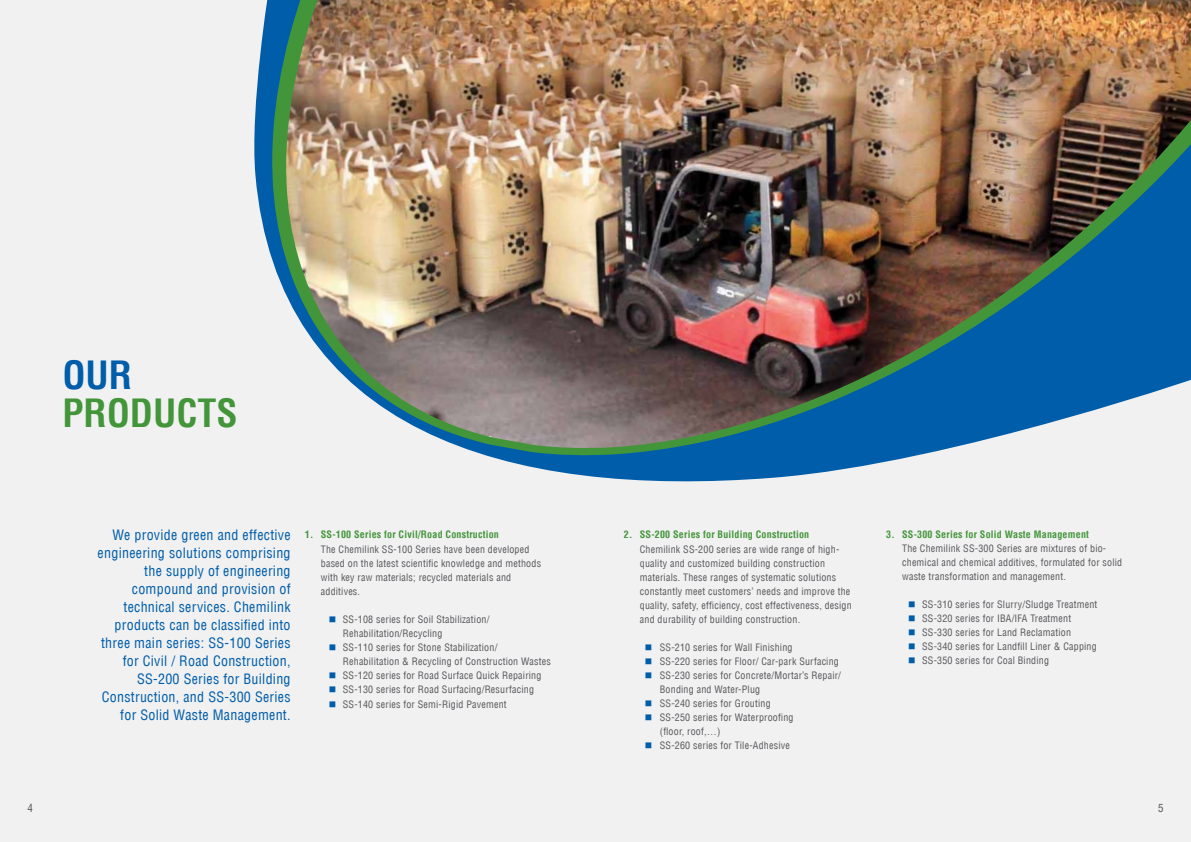
<style>
.page{position:relative;width:1191px;height:842px;background:#f1f1f2}
.page>*{position:absolute;margin:0;border:0;box-sizing:border-box;transform-origin:0 0}
.t1{font:700 condensed 38px "Helvetica LT";color:#439539}
.t2{font:700 condensed 38px "Helvetica LT";color:#005daa}
.t3{font:condensed 14px/18px "Helvetica LT";letter-spacing:.02em;color:#005daa;text-align:right}
.t4{font:condensed 11px "Helvetica LT";color:#58595b}
.t5{font:condensed 10px/14px "Helvetica LT";letter-spacing:.02em;color:#58595b}
.t6{font:700 condensed 10px "Helvetica LT";letter-spacing:.02em;color:#439539}
.s1{color:#005daa}
</style>
<div class="page">
<svg style="left:254px;top:0;width:660px;height:482px"></svg>
<svg style="left:272px;top:0;width:674px;height:456px"></svg>
<img style="left:286px;top:0;width:905px;height:449px">
<h1 class="t2" style="left:62px;top:352px;width:71px">OUR</h1>
<h1 class="t1" style="left:62px;top:390px;width:177px">PRODUCTS</h1>
<p class="t3" style="left:98px;top:525px;width:194px">We provide green and effective engineering solutions comprising the supply of engineering compound and provision of technical services. Chemilink products can be classified into three main series: SS-100 Series for Civil / Road Construction,<br>SS-200 Series for Building<br>Construction, and SS-300 Series for Solid Waste Management.</p>
<p class="t6" style="left:305px;top:528px;width:196px">1. SS-100 Series for Civil/Road Construction</p>
<p class="t5" style="left:321px;top:542px;width:222px">The Chemilink SS-100 Series have been developed based on the latest scientific knowledge and methods with key raw materials; recycled materials and additives.</p>
<p class="t5" style="left:343px;top:613px;width:148px;text-indent:-14px"><span class="s1">■</span> SS-108 series for Soil Stabilization/<br>Rehabilitation/Recycling</p>
<p class="t5" style="left:343px;top:641px;width:209px;text-indent:-14px"><span class="s1">■</span> SS-110 series for Stone Stabilization/<br>Rehabilitation &amp; Recycling of Construction Wastes</p>
<p class="t5" style="left:329px;top:669px;width:214px"><span class="s1">■</span> SS-120 series for Road Surface Quick Repairing</p>
<p class="t5" style="left:329px;top:683px;width:207px"><span class="s1">■</span> SS-130 series for Road Surfacing/Resurfacing</p>
<p class="t5" style="left:329px;top:697px;width:179px"><span class="s1">■</span> SS-140 series for Semi-Rigid Pavement</p>
<p class="t6" style="left:624px;top:528px;width:187px">2. SS-200 Series for Building Construction</p>
<p class="t5" style="left:640px;top:542px;width:213px">Chemilink SS-200 series are wide range of high&shy;quality and customized building construction materials. These ranges of systematic solutions constantly meet customers’ needs and improve the quality, safety, efficiency, cost effectiveness, design and durability of building construction.</p>
<p class="t5" style="left:645px;top:640px;width:149px"><span class="s1">■</span> SS-210 series for Wall Finishing</p>
<p class="t5" style="left:645px;top:654px;width:196px"><span class="s1">■</span> SS-220 series for Floor/ Car-park Surfacing</p>
<p class="t5" style="left:660px;top:668px;width:183px;text-indent:-15px"><span class="s1">■</span> SS-230 series for Concrete/Mortar’s Repair/<br>Bonding and Water-Plug</p>
<p class="t5" style="left:645px;top:696px;width:127px"><span class="s1">■</span> SS-240 series for Grouting</p>
<p class="t5" style="left:660px;top:710px;width:135px;text-indent:-15px"><span class="s1">■</span> SS-250 series for Waterproofing (floor, roof,…)</p>
<p class="t5" style="left:645px;top:738px;width:146px"><span class="s1">■</span> SS-260 series for Tile-Adhesive</p>
<p class="t6" style="left:886px;top:528px;width:204px">3. SS-300 Series for Solid Waste Management</p>
<p class="t5" style="left:902px;top:541px;width:222px">The Chemilink SS-300 Series are mixtures of bio&shy;chemical and chemical additives, formulated for solid waste transformation and management.</p>
<p class="t5" style="left:908px;top:597px;width:191px"><span class="s1">■</span> SS-310 series for Slurry/Sludge Treatment</p>
<p class="t5" style="left:908px;top:611px;width:165px"><span class="s1">■</span> SS-320 series for IBA/IFA Treatment</p>
<p class="t5" style="left:908px;top:625px;width:164px"><span class="s1">■</span> SS-330 series for Land Reclamation</p>
<p class="t5" style="left:908px;top:639px;width:190px"><span class="s1">■</span> SS-340 series for Landfill Liner &amp; Capping</p>
<p class="t5" style="left:908px;top:653px;width:142px"><span class="s1">■</span> SS-350 series for Coal Binding</p>
<p class="t4" style="left:27px;top:801px;width:7px">4</p>
<p class="t4" style="left:1158px;top:801px;width:7px">5</p>
</div>
